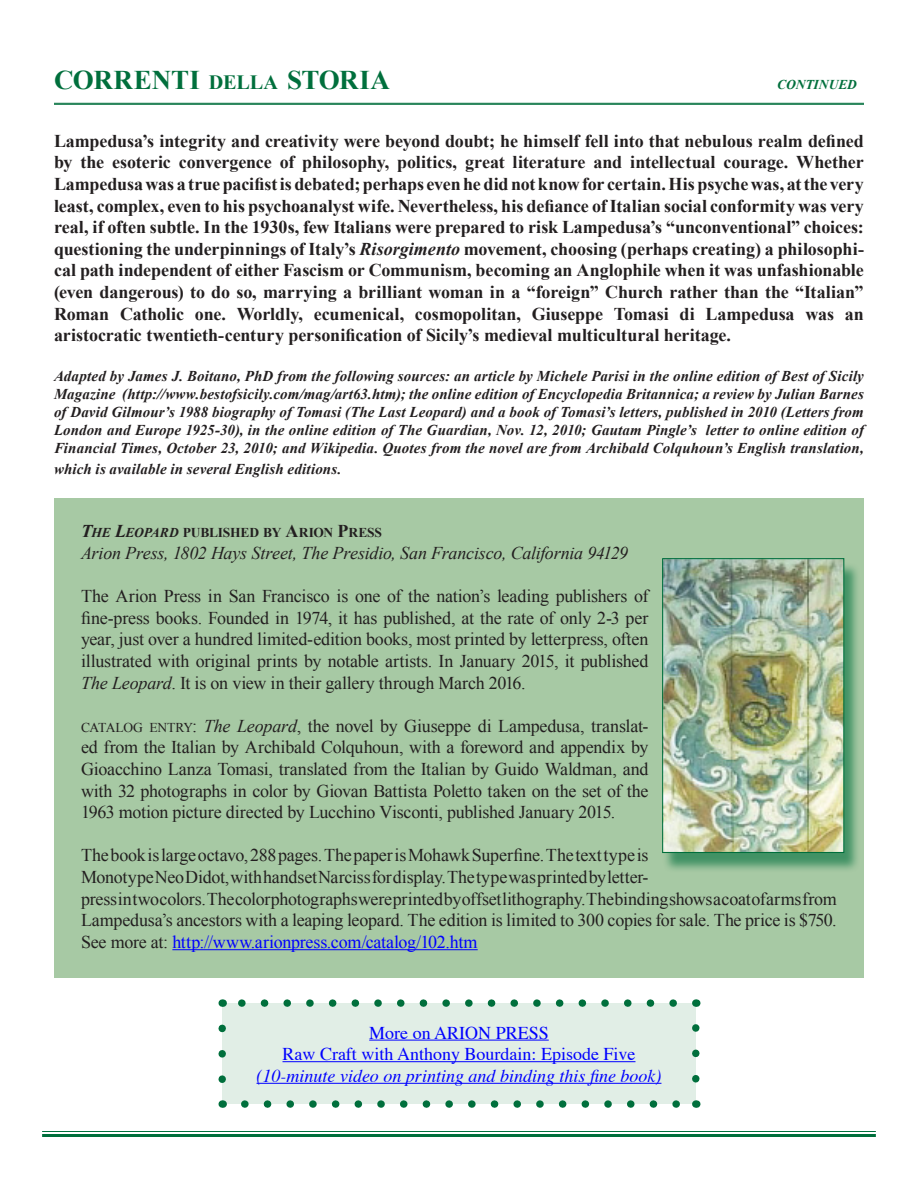
<style>
.page{position:relative;width:918px;height:1188px;background:#fff}
.page>*{position:absolute;margin:0;border:0;box-sizing:border-box;transform-origin:0 0}
.t1{font:700 27px "Times New Roman";color:#006f3c}
.t2{font:18px/21.6px "Times New Roman";letter-spacing:-.015em;color:#231f20;text-align:justify}
.t3{font:700 18px/21.6px "Times New Roman";letter-spacing:-.005em;color:#231f20;text-align:justify}
.t4{font:italic 18px "Times New Roman";letter-spacing:-.015em;color:#231f20}
.t5{font:18px "Times";color:#00f}
.t6{font:italic 18px "Times";color:#00f}
.t7{font:italic 700 15px/18px "Times New Roman";letter-spacing:.01em;color:#231f20;text-align:justify}
.t8{font:700 13.5px "Times New Roman";letter-spacing:-.015em;color:#231f20}
.t9{font:italic 700 13.5px "Times New Roman";color:#006f3c}
.s1{font-size:20.25px}
.s2{font-style:italic}
.s3{font-style:italic;font-size:18px}
.s4{font-size:18px}
.s5{font-size:13.5px}
.s6{font-style:inherit}
.s7{color:#00f}
</style>
<div class="page">
<div style="left:54px;top:498px;width:810px;height:479px;background:#a7c9a4"></div>
<hr style="left:172px;top:949px;width:306px;height:1px;background:#00f">
<hr style="left:54px;top:103px;width:810px;height:1px;background:#006f3c">
<hr style="left:54px;top:104px;width:810px;height:1px;background:#006f3c">
<hr style="left:42px;top:1131px;width:834px;height:1px;background:#006f3c">
<hr style="left:42px;top:1134px;width:834px;height:3px;background:#006f3c">
<div style="left:662px;top:562px;width:199px;height:312px;background:#006f3c;opacity:.61"></div>
<img style="left:664px;top:560px;width:178px;height:291px">
<div style="left:662px;top:558px;width:182px;height:295px;border:1px solid #006f3c"></div>
<div style="left:222px;top:1003px;width:474px;height:101px;background:#e1eee6"></div>
<hr style="left:369px;top:1040px;width:180px;height:1px;background:#00f">
<hr style="left:283px;top:1061px;width:352px;height:1px;background:#00f">
<hr style="left:257px;top:1083px;width:404px;height:1px;background:#00f">
<svg style="left:218px;top:1028px;width:8px;height:55px"></svg>
<svg style="left:245px;top:1100px;width:435px;height:8px"></svg>
<svg style="left:692px;top:1024px;width:8px;height:55px"></svg>
<svg style="left:238px;top:999px;width:435px;height:8px"></svg>
<p class="t1" style="left:54px;top:62px;width:338px">CORRENTI <span class="s1">DELLA</span> STORIA</p>
<p class="t9" style="left:777px;top:75px;width:81px">CONTINUED</p>
<p class="t3" style="left:54px;top:129px;width:811px">Lampedusa’s integrity and creativity were beyond doubt; he himself fell into that nebulous realm defined by the esoteric convergence of philosophy, politics, great literature and intellectual courage. Whether Lampedusa was a true pacifist is debated; perhaps even he did not know for certain. His psyche was, at the very least, complex, even to his psychoanalyst wife. Nevertheless, his defiance of Italian social conformity was very real, if often subtle. In the 1930s, few Italians were prepared to risk Lampedusa’s “unconventional” choices: questioning the underpinnings of Italy’s <span class="s2">Risorgimento</span> movement, choosing (perhaps creating) a philosophi&shy;cal path independent of either Fascism or Communism, becoming an Anglophile when it was unfashionable (even dangerous) to do so, marrying a brilliant woman in a “foreign” Church rather than the “Italian” Roman Catholic one. Worldly, ecumenical, cosmopolitan, Giuseppe Tomasi di Lampedusa was an aristocratic twentieth-century personification of Sicily’s medieval multicultural heritage.</p>
<p class="t7" style="left:54px;top:366px;width:812px">Adapted by James J. Boitano, PhD from the following sources: an article by Michele Parisi in the online edition of Best of Sicily Magazine (http://www.bestofsicily.com/mag/art63.htm); the online edition of Encyclopedia Britannica; a review by Julian Barnes of David Gilmour’s 1988 biography of Tomasi (The Last Leopard) and a book of Tomasi’s letters, published in 2010 (Letters from London and Europe 1925-30), in the online edition of The Guardian, Nov. 12, 2010; Gautam Pingle’s letter to online edition of Financial Times, October 23, 2010; and Wikipedia. Quotes from the novel are from Archibald Colquhoun’s English translation,</p>
<p class="t7" style="left:54px;top:460px;width:289px">which is available in several English editions.</p>
<p class="t8" style="left:81px;top:524px;width:303px"><span class="s3">T</span><span class="s2">HE</span> <span class="s3">L</span><span class="s2">EOPARD</span> PUBLISHED BY <span class="s4">A</span>RION <span class="s4">P</span>RESS</p>
<p class="t4" style="left:81px;top:541px;width:549px">Arion Press, 1802 Hays Street, The Presidio, San Francisco, California 94129</p>
<p class="t2" style="left:81px;top:585px;width:569px">The Arion Press in San Francisco is one of the nation’s leading publishers of fine-press books. Founded in 1974, it has published, at the rate of only 2-3 per year, just over a hundred limited-edition books, most printed by letterpress, often illustrated with original prints by notable artists. In January 2015, it published <span class="s2">The Leopard</span>. It is on view in their gallery through March 2016.</p>
<p class="t2" style="left:81px;top:715px;width:569px"><span class="s5">CATALOG ENTRY</span><span class="s6">:</span> <span class="s2">The Leopard</span>, the novel by Giuseppe di Lampedusa, translat&shy;ed from the Italian by Archibald Colquhoun, with a foreword and appendix by Gioacchino Lanza Tomasi, translated from the Italian by Guido Waldman, and with 32 photographs in color by Giovan Battista Poletto taken on the set of the 1963 motion picture directed by Lucchino Visconti, published January 2015.</p>
<p class="t2" style="left:81px;top:844px;width:757px;text-align:left">The book is large octavo, 288 pages. The paper is Mohawk Superfine. The text type is<br>Monotype Neo Didot, with handset Narciss for display. The type was printed by letter-<br>press in two colors. The color photographs were printed by offset lithography. The binding shows a coat of arms from Lampedusa’s ancestors with a leaping leopard. The edition is limited to 300 copies for sale. The price is $750.<br>See more at: <span class="s7">http://www.arionpress.com/catalog/102.htm</span></p>
<p class="t5" style="left:369px;top:1016px;width:181px">More on ARION PRESS</p>
<p class="t5" style="left:283px;top:1037px;width:354px">Raw Craft with Anthony Bourdain: Episode Five</p>
<p class="t6" style="left:257px;top:1060px;width:406px">(10-minute video on printing and binding this fine book)</p>
</div>
